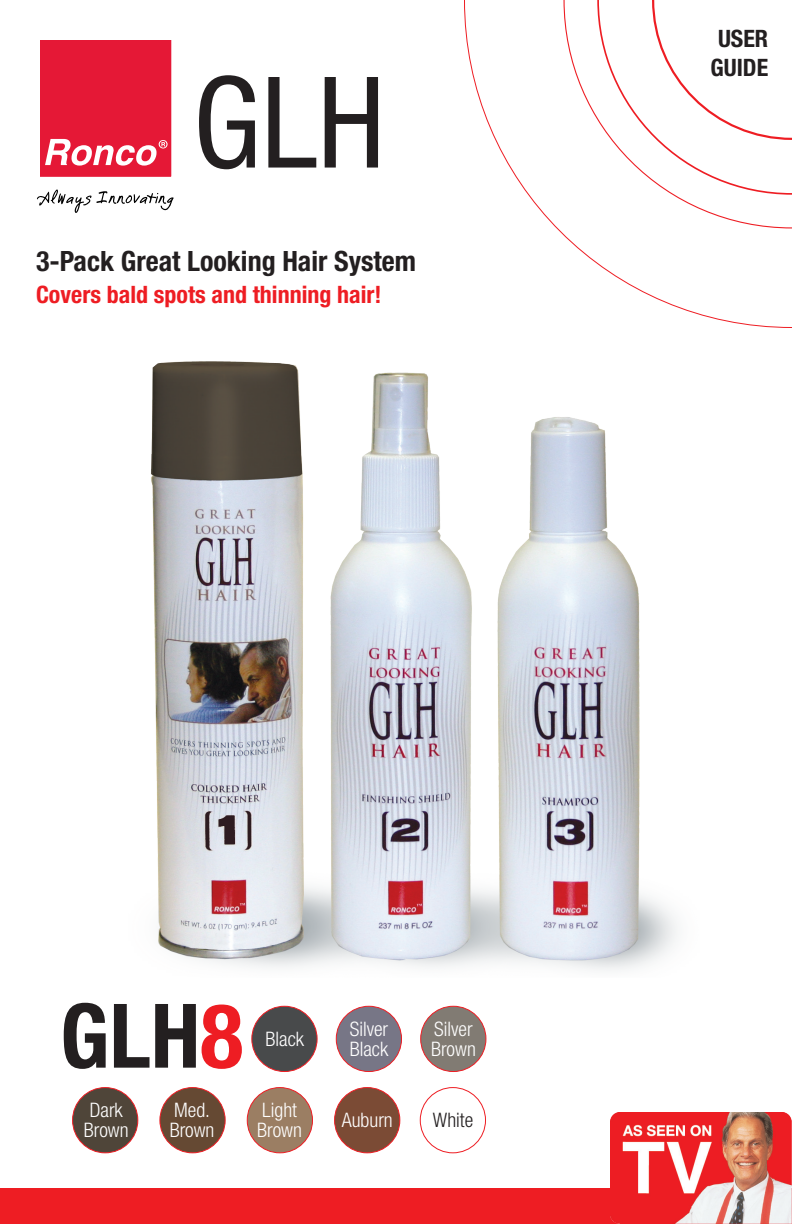
<style>
.page{position:relative;width:792px;height:1224px;background:#fff}
.page>*{position:absolute;margin:0;border:0;box-sizing:border-box;transform-origin:0 0}
.t1{font:condensed 126.8px "Helvetica Neue LT Std";color:#231f20}
.t2{font:700 condensed 89.2px "Helvetica Neue LT Std";color:#231f20}
.t3{font:700 condensed 28px "Helvetica Neue LT Std";color:#231f20}
.t4{font:700 condensed 24px "Helvetica Neue LT Std";color:#ee1d23}
.t5{font:700 condensed 24px/28.8px "Helvetica Neue LT Std";color:#231f20;text-align:center}
.t6{font:300 condensed 20px/20px "Helvetica Neue LT Std";color:#fff}
.t7{font:300 condensed 20px "Helvetica Neue LT Std";color:#231f20}
.s1{color:#ee1d23}
</style>
<div class="page">
<img style="left:151px;top:361px;width:526px;height:610px">
<div style="left:0;top:1188px;width:792px;height:36px;background:#ee1d23"></div>
<svg style="left:464px;top:0;width:328px;height:328px"></svg>
<img style="left:610px;top:1112px;width:182px;height:112px">
<div style="left:252px;top:1006px;width:65px;height:66px;background:#484a4b;border-radius:50%"></div>
<div style="left:251px;top:1006px;width:67px;height:66px;border:1px solid #ee1d23;border-radius:50%"></div>
<div style="left:336px;top:1006px;width:66px;height:66px;background:#777686;border-radius:50%"></div>
<div style="left:336px;top:1006px;width:66px;height:66px;border:1px solid #ee1d23;border-radius:50%"></div>
<div style="left:421px;top:1006px;width:65px;height:66px;background:#817b73;border-radius:50%"></div>
<div style="left:420px;top:1006px;width:66px;height:66px;border:1px solid #ee1d23;border-radius:50%"></div>
<div style="left:73px;top:1088px;width:65px;height:65px;background:#4f4539;border-radius:50%"></div>
<div style="left:72px;top:1087px;width:66px;height:66px;border:1px solid #ee1d23;border-radius:50%"></div>
<div style="left:160px;top:1088px;width:65px;height:65px;background:#654933;border-radius:50%"></div>
<div style="left:159px;top:1087px;width:67px;height:66px;border:1px solid #ee1d23;border-radius:50%"></div>
<div style="left:247px;top:1088px;width:65px;height:65px;background:#9b7e63;border-radius:50%"></div>
<div style="left:247px;top:1087px;width:66px;height:66px;border:1px solid #ee1d23;border-radius:50%"></div>
<div style="left:335px;top:1088px;width:65px;height:65px;background:#7b4b35;border-radius:50%"></div>
<div style="left:334px;top:1087px;width:66px;height:66px;border:1px solid #ee1d23;border-radius:50%"></div>
<div style="left:420px;top:1087px;width:66px;height:66px;border:1px solid #ee1d23;border-radius:50%"></div>
<div style="left:36px;top:36px;width:139px;height:145px;background:#e51836;border:4px solid #fff"></div>
<svg style="left:45px;top:139px;width:123px;height:27px"></svg>
<svg style="left:37px;top:189px;width:137px;height:24px"></svg>
<h1 class="t1" style="left:193px;top:49px;width:194px">GLH</h1>
<h3 class="t3" style="left:36px;top:244px;width:382px">3-Pack Great Looking Hair System</h3>
<p class="t4" style="left:36px;top:280px;width:347px">Covers bald spots and thinning hair!</p>
<p class="t5" style="left:710px;top:24px;width:59px">USER<br>GUIDE</p>
<h2 class="t2" style="left:60px;top:982px;width:185px">GLH<span class="s1">8</span></h2>
<p class="t6" style="left:266px;top:1029px;width:40px">Black</p>
<p class="t6" style="left:84px;top:1100px;width:46px">Dark<br>Brown</p>
<p class="t6" style="left:170px;top:1100px;width:46px">Med.<br>Brown</p>
<p class="t6" style="left:257px;top:1100px;width:46px">Light<br>Brown</p>
<p class="t6" style="left:350px;top:1019px;width:40px">Silver<br>Black</p>
<p class="t6" style="left:431px;top:1019px;width:46px">Silver<br>Brown</p>
<p class="t6" style="left:342px;top:1110px;width:53px">Auburn</p>
<p class="t7" style="left:433px;top:1109px;width:42px">White</p>
</div>
